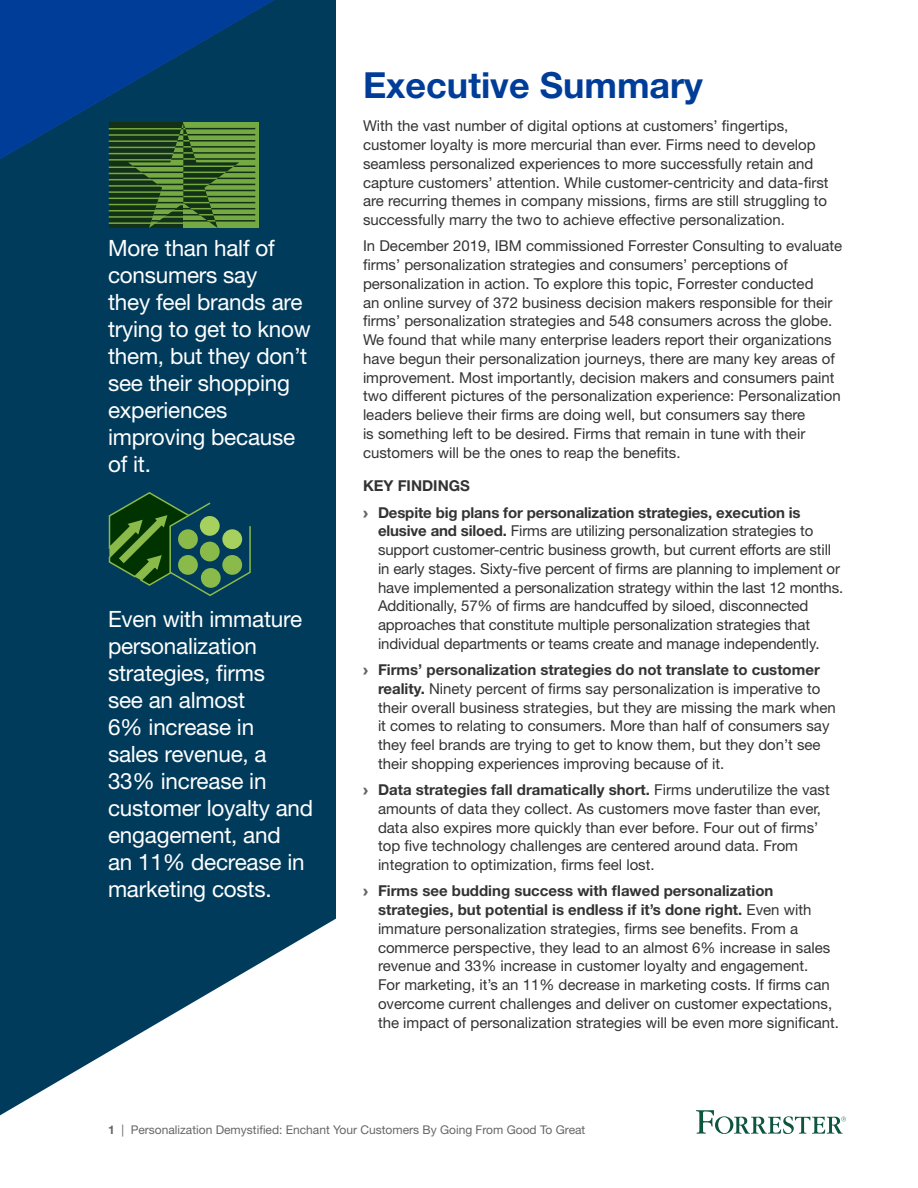
<style>
.page{position:relative;width:918px;height:1188px;background:#fff}
.page>*{position:absolute;margin:0;border:0;box-sizing:border-box;transform-origin:0 0}
.Heading_1{font:700 36px "Helvetica Neue LT Std";color:#003d99}
.Call-out_white{font:22.5px/27px "Helvetica Neue LT Std";letter-spacing:-.01em;color:#fff}
.t1{font:15px/18.8px "Helvetica Neue LT Std";color:#333}
.Heading_3{font:700 15px "Helvetica Neue LT Std";color:#333}
.t2{font:12px "Helvetica Neue LT Std";color:#666}
.s1{font-family:"Arial";font-weight:900;color:#666}
.s2{font-weight:700}
</style>
<div class="page">
<svg style="left:0;top:0;width:336px;height:1115px;background:#1c506e"></svg>
<svg style="left:696px;top:1110px;width:150px;height:24px"></svg>
<svg style="left:0;top:0;width:274px;height:228px;background:#114865"></svg>
<svg style="left:108px;top:491px;width:144px;height:106px;background:#124a41"></svg>
<div style="left:200px;top:542px;width:20px;height:19px;background:#8aba4a;border-radius:50%"></div>
<div style="left:200px;top:516px;width:20px;height:20px;background:#a6d15e;border-radius:50%"></div>
<div style="left:201px;top:568px;width:20px;height:20px;background:#8aba4a;border-radius:50%"></div>
<div style="left:178px;top:529px;width:20px;height:20px;background:#8aba4a;border-radius:50%"></div>
<div style="left:178px;top:555px;width:20px;height:20px;background:#8aba4a;border-radius:50%"></div>
<div style="left:222px;top:529px;width:20px;height:20px;background:#a6d15e;border-radius:50%"></div>
<div style="left:222px;top:555px;width:20px;height:20px;background:#8aba4a;border-radius:50%"></div>
<p class="Call-out_white" style="left:108px;top:234px;width:205px">More than half of consumers say<br>they feel brands are trying to get to know them, but they don’t see their shopping experiences improving because of it.</p>
<p class="Call-out_white" style="left:108px;top:605px;width:207px">Even with immature personalization strategies, firms<br>see an almost<br>6% increase in<br>sales revenue, a<br>33% increase in customer loyalty and engagement, and<br>an 11% decrease in marketing costs.</p>
<p class="Heading_1" style="left:363px;top:63px;width:341px">Executive Summary</p>
<p class="t1" style="left:363px;top:117px;width:467px">With the vast number of digital options at customers’ fingertips, customer loyalty is more mercurial than ever. Firms need to develop seamless personalized experiences to more successfully retain and capture customers’ attention. While customer-centricity and data-first are recurring themes in company missions, firms are still struggling to successfully marry the two to achieve effective personalization.</p>
<p class="t1" style="left:363px;top:237px;width:481px">In December 2019, IBM commissioned Forrester Consulting to evaluate firms’ personalization strategies and consumers’ perceptions of personalization in action. To explore this topic, Forrester conducted<br>an online survey of 372 business decision makers responsible for their firms’ personalization strategies and 548 consumers across the globe.<br>We found that while many enterprise leaders report their organizations have begun their personalization journeys, there are many key areas of improvement. Most importantly, decision makers and consumers paint two different pictures of the personalization experience: Personalization leaders believe their firms are doing well, but consumers say there<br>is something left to be desired. Firms that remain in tune with their customers will be the ones to reap the benefits.</p>
<p class="Heading_3" style="left:363px;top:477px;width:108px">KEY FINDINGS</p>
<p class="t1" style="left:378px;top:503px;width:467px;text-indent:-15px"><span class="s1">›</span> <span class="s2">Despite big plans for personalization strategies, execution is elusive and siloed.</span> Firms are utilizing personalization strategies to support customer-centric business growth, but current efforts are still in early stages. Sixty-five percent of firms are planning to implement or have implemented a personalization strategy within the last 12 months.<br>Additionally, 57% of firms are handcuffed by siloed, disconnected approaches that constitute multiple personalization strategies that individual departments or teams create and manage independently.</p>
<p class="t1" style="left:378px;top:660px;width:459px;text-indent:-15px"><span class="s1">›</span> <span class="s2">Firms’ personalization strategies do not translate to customer reality.</span> Ninety percent of firms say personalization is imperative to their overall business strategies, but they are missing the mark when it comes to relating to consumers. More than half of consumers say they feel brands are trying to get to know them, but they don’t see their shopping experiences improving because of it.</p>
<p class="t1" style="left:378px;top:780px;width:453px;text-indent:-15px"><span class="s1">›</span> <span class="s2">Data strategies fall dramatically short.</span> Firms underutilize the vast amounts of data they collect. As customers move faster than ever, data also expires more quickly than ever before. Four out of firms’ top five technology challenges are centered around data. From integration to optimization, firms feel lost.</p>
<p class="t1" style="left:378px;top:882px;width:463px;text-indent:-15px"><span class="s1">›</span> <span class="s2">Firms see budding success with flawed personalization strategies, but potential is endless if it’s done right.</span> Even with immature personalization strategies, firms see benefits. From a commerce perspective, they lead to an almost 6% increase in sales revenue and 33% increase in customer loyalty and engagement.<br>For marketing, it’s an 11% decrease in marketing costs. If firms can overcome current challenges and deliver on customer expectations, the impact of personalization strategies will be even more significant.</p>
<p class="t2" style="left:108px;top:1123px;width:479px"><span class="s2">1</span> | Personalization Demystified: Enchant Your Customers By Going From Good To Great</p>
</div>
